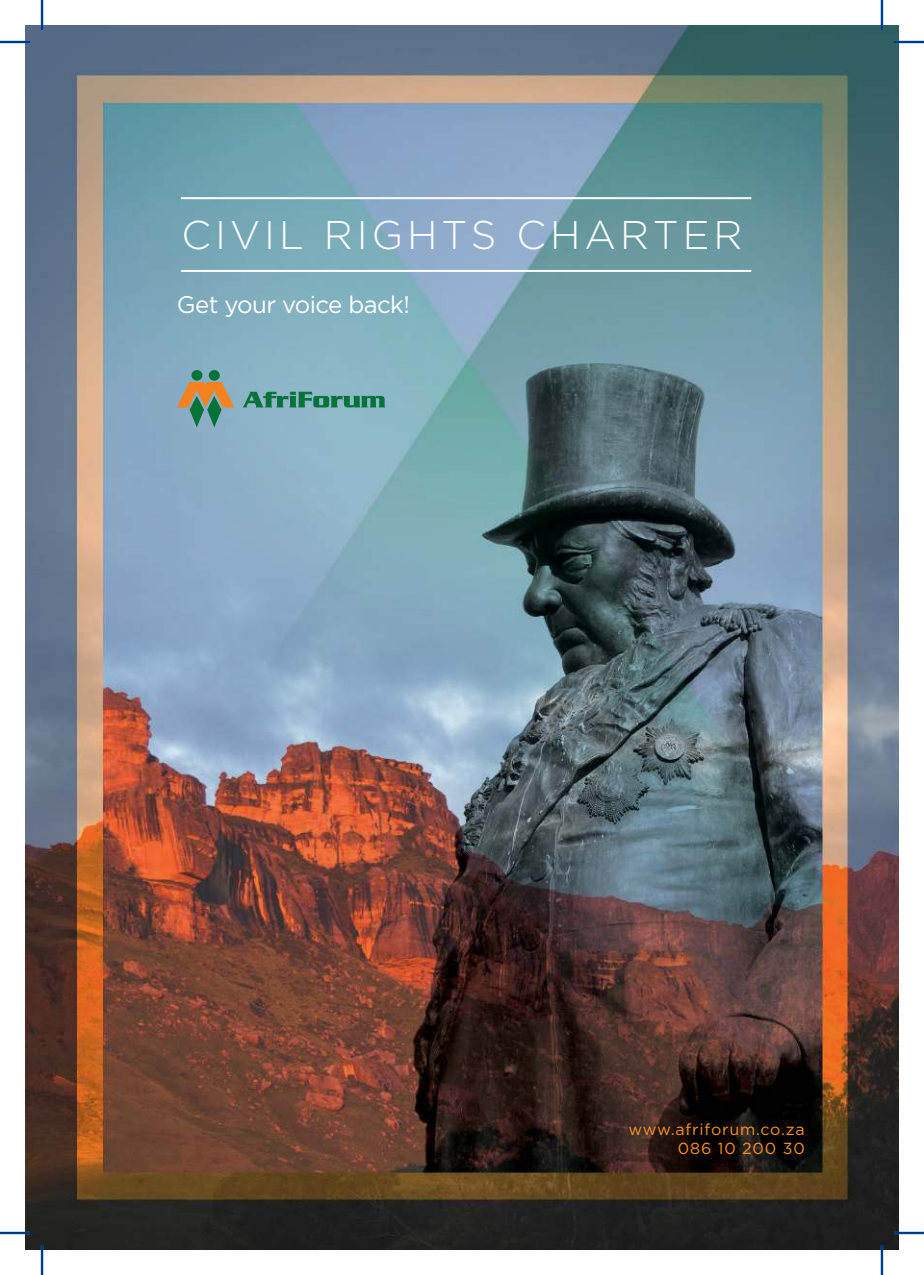
<style>
.page{position:relative;width:924px;height:1275px;background:#fff}
.page>*{position:absolute;margin:0;border:0;box-sizing:border-box;transform-origin:0 0}
.t1{font:300 40px "Gotham";letter-spacing:.1em;color:#fff}
.t2{font:24px "Gotham";letter-spacing:-.025em;color:#fff}
.t3{font:16px/19.2px "Gotham";letter-spacing:.05em;color:#f79420;text-align:right}
</style>
<div class="page">
<img style="left:25px;top:25px;width:873px;height:1224px">
<hr style="left:181px;top:197px;width:570px;height:2px;background:#fff">
<hr style="left:181px;top:270px;width:570px;height:2px;background:#fff">
<div style="left:191px;top:370px;width:11px;height:10px;background:#05723a;border-radius:50%"></div>
<div style="left:209px;top:370px;width:11px;height:11px;background:#05723a;border-radius:50%"></div>
<svg style="left:177px;top:382px;width:57px;height:45px;background:#959475"></svg>
<svg style="left:242px;top:392px;width:143px;height:15px;background:#46927e"></svg>
<hr style="left:0;top:41px;width:30px;height:2px;background:#0076ff">
<hr style="left:893px;top:41px;width:30px;height:2px;background:#0076ff">
<hr style="left:0;top:1231px;width:30px;height:3px;background:#0076ff">
<hr style="left:893px;top:1231px;width:30px;height:3px;background:#0076ff">
<hr style="left:41px;top:0;width:2px;height:30px;background:#0076ff">
<hr style="left:41px;top:1245px;width:2px;height:30px;background:#0076ff">
<hr style="left:880px;top:0;width:2px;height:30px;background:#0076ff">
<hr style="left:880px;top:1245px;width:2px;height:30px;background:#0076ff">
<hr style="left:0;top:42px;width:30px;height:1px;background:#000">
<hr style="left:893px;top:42px;width:30px;height:1px;background:#000">
<hr style="left:0;top:1232px;width:30px;height:1px;background:#000">
<hr style="left:893px;top:1232px;width:30px;height:1px;background:#000">
<hr style="left:42px;top:0;width:1px;height:30px;background:#000">
<hr style="left:42px;top:1245px;width:1px;height:30px;background:#000">
<hr style="left:881px;top:0;width:1px;height:30px;background:#000">
<hr style="left:881px;top:1245px;width:1px;height:30px;background:#000">
<h1 class="t1" style="left:181px;top:216px;width:562px">CIVIL RIGHTS CHARTER</h1>
<h2 class="t2" style="left:177px;top:293px;width:234px">Get your voice back!</h2>
<p class="t3" style="left:628px;top:1120px;width:178px">www.afriforum.co.za<br>086 10 200 30</p>
</div>
